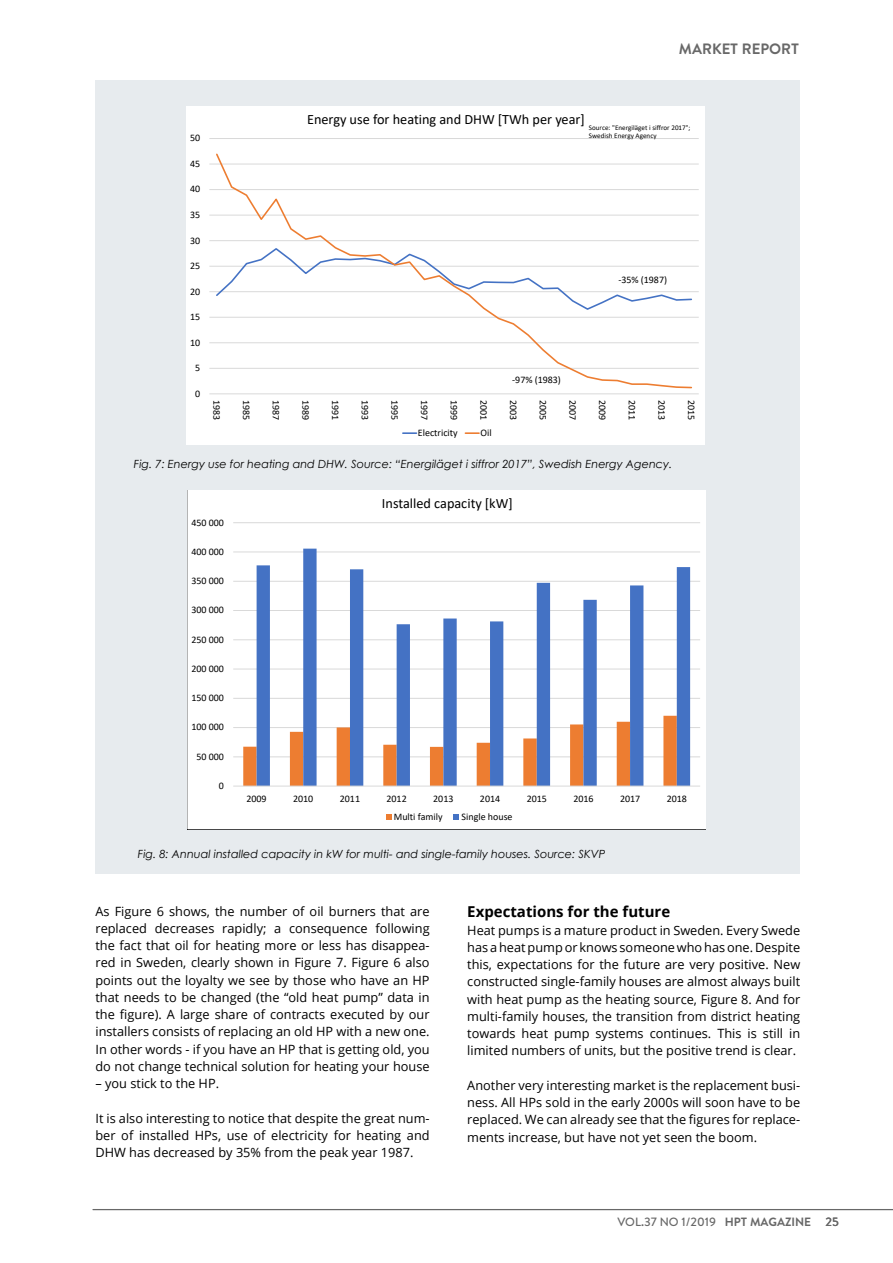
<style>
.page{position:relative;width:893px;height:1263px;background:#fff}
.page>*{position:absolute;margin:0;border:0;box-sizing:border-box;transform-origin:0 0}
.t1{font:700 15px "Open Sans";color:#000}
.t2{font:700 15px "Brandon Text";color:#686868}
.t3{font:14.25px "Calibri";color:#000}
.t4{font:12.75px/17.2px "Open Sans";color:#000;text-align:justify}
.t5{font:500 12px "Brandon Text";color:#686868}
.t6{font:italic 11.25px "Century Gothic";color:#000}
.t7{font:10.05px "Calibri";letter-spacing:-.005em;color:#000}
.t8{font:7.05px/8.7px "Calibri";color:#000}
.s1{font-weight:700}
</style>
<div class="page">
<hr style="left:93px;top:1209px;width:800px;height:1px;background:#686868">
<div style="left:95px;top:80px;width:705px;height:794px;background:#e7ebee"></div>
<div style="left:186px;top:106px;width:519px;height:338px;background:#fff"></div>
<svg style="left:187px;top:490px;width:519px;height:339px;background:#e1e3ed"></svg>
<p class="t2" style="left:679px;top:39px;width:122px">MARKET REPORT</p>
<p class="t7" style="left:190px;top:131px;width:12px">50</p>
<p class="t7" style="left:190px;top:157px;width:12px">45</p>
<p class="t7" style="left:190px;top:182px;width:12px">40</p>
<p class="t7" style="left:190px;top:208px;width:12px">35</p>
<p class="t7" style="left:190px;top:233px;width:12px">30</p>
<p class="t7" style="left:190px;top:259px;width:12px">25</p>
<p class="t7" style="left:190px;top:284px;width:12px">20</p>
<p class="t7" style="left:190px;top:310px;width:12px">15</p>
<p class="t7" style="left:190px;top:335px;width:12px">10</p>
<p class="t7" style="left:195px;top:361px;width:7px">5</p>
<p class="t7" style="left:195px;top:386px;width:7px">0</p>
<p class="t3" style="left:307px;top:109px;width:279px">Energy use for heating and DHW [TWh per year]</p>
<p class="t8" style="left:589px;top:123px;width:103px">Source: "Energiläget i siffror 2017";<br>Swedish Energy Agency</p>
<p class="t7" style="left:512px;top:373px;width:50px">-97% (1983)</p>
<p class="t7" style="left:618px;top:273px;width:50px">-35% (1987)</p>
<p class="t7" style="left:224px;top:400px;width:22px;rotate:90deg">1983</p>
<p class="t7" style="left:253px;top:400px;width:22px;rotate:90deg">1985</p>
<p class="t7" style="left:283px;top:400px;width:22px;rotate:90deg">1987</p>
<p class="t7" style="left:313px;top:400px;width:22px;rotate:90deg">1989</p>
<p class="t7" style="left:342px;top:400px;width:22px;rotate:90deg">1991</p>
<p class="t7" style="left:372px;top:400px;width:22px;rotate:90deg">1993</p>
<p class="t7" style="left:402px;top:400px;width:22px;rotate:90deg">1995</p>
<p class="t7" style="left:431px;top:400px;width:22px;rotate:90deg">1997</p>
<p class="t7" style="left:461px;top:400px;width:22px;rotate:90deg">1999</p>
<p class="t7" style="left:491px;top:400px;width:22px;rotate:90deg">2001</p>
<p class="t7" style="left:520px;top:400px;width:22px;rotate:90deg">2003</p>
<p class="t7" style="left:550px;top:400px;width:22px;rotate:90deg">2005</p>
<p class="t7" style="left:580px;top:400px;width:22px;rotate:90deg">2007</p>
<p class="t7" style="left:609px;top:400px;width:22px;rotate:90deg">2009</p>
<p class="t7" style="left:639px;top:400px;width:22px;rotate:90deg">2011</p>
<p class="t7" style="left:669px;top:400px;width:22px;rotate:90deg">2013</p>
<p class="t7" style="left:698px;top:400px;width:22px;rotate:90deg">2015</p>
<p class="t7" style="left:418px;top:426px;width:41px">Electricity</p>
<p class="t7" style="left:481px;top:426px;width:13px">Oil</p>
<p class="t6" style="left:134px;top:456px;width:540px">Fig. 7: Energy use for heating and DHW. Source: “Energiläget i siffror 2017”, Swedish Energy Agency.</p>
<p class="t7" style="left:191px;top:515px;width:34px">450 000</p>
<p class="t7" style="left:191px;top:544px;width:34px">400 000</p>
<p class="t7" style="left:191px;top:574px;width:34px">350 000</p>
<p class="t7" style="left:191px;top:603px;width:34px">300 000</p>
<p class="t7" style="left:191px;top:632px;width:34px">250 000</p>
<p class="t7" style="left:191px;top:662px;width:34px">200 000</p>
<p class="t7" style="left:191px;top:691px;width:34px">150 000</p>
<p class="t7" style="left:191px;top:720px;width:34px">100 000</p>
<p class="t7" style="left:196px;top:749px;width:29px">50 000</p>
<p class="t7" style="left:219px;top:779px;width:7px">0</p>
<p class="t3" style="left:382px;top:494px;width:132px">Installed capacity [kW]</p>
<p class="t7" style="left:246px;top:792px;width:22px">2009</p>
<p class="t7" style="left:293px;top:792px;width:22px">2010</p>
<p class="t7" style="left:340px;top:792px;width:22px">2011</p>
<p class="t7" style="left:387px;top:792px;width:22px">2012</p>
<p class="t7" style="left:433px;top:792px;width:22px">2013</p>
<p class="t7" style="left:480px;top:792px;width:22px">2014</p>
<p class="t7" style="left:527px;top:792px;width:22px">2015</p>
<p class="t7" style="left:573px;top:792px;width:22px">2016</p>
<p class="t7" style="left:620px;top:792px;width:22px">2017</p>
<p class="t7" style="left:667px;top:792px;width:22px">2018</p>
<p class="t7" style="left:394px;top:810px;width:50px">Multi family</p>
<p class="t7" style="left:462px;top:810px;width:52px">Single house</p>
<p class="t6" style="left:138px;top:846px;width:469px">Fig. 8: Annual installed capacity in kW for multi- and single-family houses. Source: SKVP</p>
<p class="t4" style="left:95px;top:902px;width:336px">As Figure 6 shows, the number of oil burners that are replaced decreases rapidly; a consequence following the fact that oil for heating more or less has disappea&shy;red in Sweden, clearly shown in Figure 7. Figure 6 also points out the loyalty we see by those who have an HP that needs to be changed (the “old heat pump” data in the figure). A large share of contracts executed by our installers consists of replacing an old HP with a new one.<br>In other words - if you have an HP that is getting old, you do not change technical solution for heating your house</p>
<p class="t4" style="left:95px;top:1074px;width:125px">– you stick to the HP.</p>
<p class="t4" style="left:95px;top:1109px;width:336px">It is also interesting to notice that despite the great num&shy;ber of installed HPs, use of electricity for heating and DHW has decreased by 35% from the peak year 1987.</p>
<p class="t1" style="left:467px;top:901px;width:204px">Expectations for the future</p>
<p class="t4" style="left:467px;top:921px;width:334px">Heat pumps is a mature product in Sweden. Every Swede has a heat pump or knows someone who has one. Despite this, expectations for the future are very positive. New constructed single-family houses are almost always built with heat pump as the heating source, Figure 8. And for multi-family houses, the transition from district heating towards heat pump systems continues. This is still in limited numbers of units, but the positive trend is clear.</p>
<p class="t4" style="left:467px;top:1076px;width:334px">Another very interesting market is the replacement busi&shy;ness. All HPs sold in the early 2000s will soon have to be replaced. We can already see that the figures for replace&shy;ments increase, but have not yet seen the boom.</p>
<p class="t5" style="left:617px;top:1213px;width:223px">VOL.37 NO 1/2019 <span class="s1">HPT MAGAZINE</span> 25</p>
</div>
